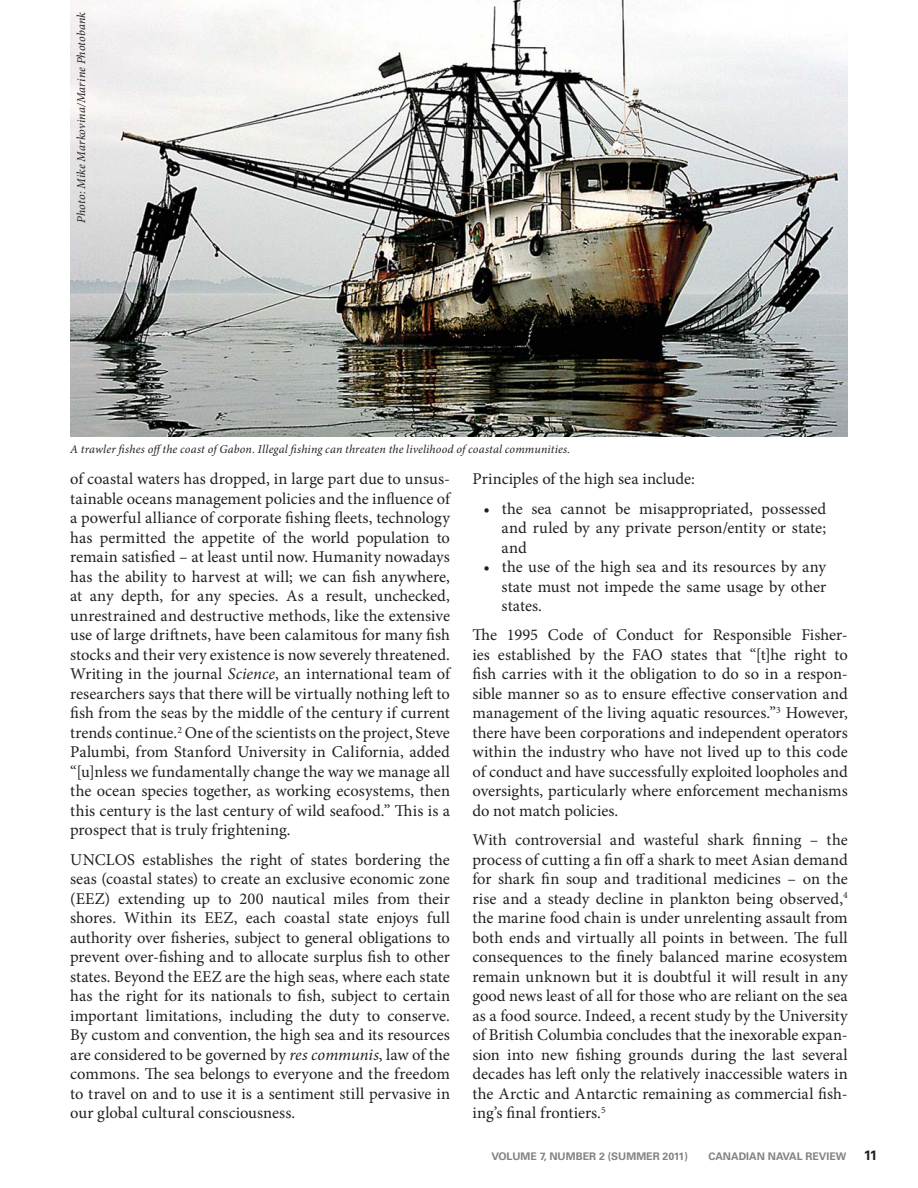
<style>
.page{position:relative;width:918px;height:1188px;background:#fff}
.page>*{position:absolute;margin:0;border:0;box-sizing:border-box;transform-origin:0 0}
.t1{font:16.5px/19.5px "Minion Pro";color:#231f20;text-align:justify}
.t2{font:700 13.5px "Univers";color:#231f20}
.t3{font:italic 12px "Minion Pro";letter-spacing:.01em;color:#231f20}
.t4{font:700 10.5px "Univers";color:#808285}
.s1{font-style:italic}
</style>
<div class="page">
<img style="left:70px;top:0;width:778px;height:437px">
<p class="t3" style="left:77px;top:223px;width:212px;rotate:-90deg">Photo: Mike Markovina/Marine Photobank</p>
<p class="t3" style="left:70px;top:444px;width:502px">A trawler fishes offthe coast of Gabon. Illegal fishing can threaten the livelihood of coastal communities.</p>
<p class="t1" style="left:70px;top:471px;width:381px">of coastal waters has dropped, in large part due to unsus&shy;tainable oceans management policies and the influence of a powerful alliance of corporate fishing fleets, technology has permitted the appetite of the world population to remain satisfied – at least until now. Humanity nowadays has the ability to harvest at will; we can fish anywhere, at any depth, for any species. As a result, unchecked, unrestrained and destructive methods, like the extensive use of large driftnets, have been calamitous for many fish stocks and their very existence is now severely threatened.<br>Writing in the journal <span class="s1">Science</span>, an international team of researchers says that there will be virtually nothing left to fish from the seas by the middle of the century if current trends continue.<sup>2</sup> One of the scientists on the project, Steve Palumbi, from Stanford University in California, added “[u]nless we fundamentally change the way we manage all the ocean species together, as working ecosystems, then this century is the last century of wild seafood.” This is a prospect that is truly frightening.</p>
<p class="t1" style="left:70px;top:851px;width:381px">UNCLOS establishes the right of states bordering the seas (coastal states) to create an exclusive economic zone (EEZ) extending up to 200 nautical miles from their shores. Within its EEZ, each coastal state enjoys full authority over fisheries, subject to general obligations to prevent over-fishing and to allocate surplus fish to other states. Beyond the EEZ are the high seas, where each state has the right for its nationals to fish, subject to certain important limitations, including the duty to conserve.<br>By custom and convention, the high sea and its resources are considered to be governed by <span class="s1">res communis</span>, law of the commons. The sea belongs to everyone and the freedom to travel on and to use it is a sentiment still pervasive in our global cultural consciousness.</p>
<p class="t1" style="left:473px;top:471px;width:224px">Principles of the high sea include:</p>
<p class="t1" style="left:502px;top:500px;width:326px;text-indent:-18px">• the sea cannot be misappropriated, possessed and ruled by any private person/entity or state; and</p>
<p class="t1" style="left:502px;top:559px;width:326px;text-indent:-18px">• the use of the high sea and its resources by any state must not impede the same usage by other states.</p>
<p class="t1" style="left:472px;top:627px;width:377px">The 1995 Code of Conduct for Responsible Fisher&shy;ies established by the FAO states that “[t]he right to fish carries with it the obligation to do so in a respon&shy;sible manner so as to ensure effective conservation and management of the living aquatic resources.”<sup>3</sup> However, there have been corporations and independent operators within the industry who have not lived up to this code of conduct and have successfully exploited loopholes and oversights, particularly where enforcement mechanisms do not match policies.</p>
<p class="t1" style="left:472px;top:832px;width:377px">With controversial and wasteful shark finning – the process of cutting a fin off a shark to meet Asian demand for shark fin soup and traditional medicines – on the rise and a steady decline in plankton being observed,<sup>4 </sup>the marine food chain is under unrelenting assault from both ends and virtually all points in between. The full consequences to the finely balanced marine ecosystem remain unknown but it is doubtful it will result in any good news least of all for those who are reliant on the sea as a food source. Indeed, a recent study by the University of British Columbia concludes that the inexorable expan&shy;sion into new fishing grounds during the last several decades has left only the relatively inaccessible waters in the Arctic and Antarctic remaining as commercial fish&shy;ing’s final frontiers.<sup>5</sup></p>
<p class="t4" style="left:491px;top:1152px;width:198px">VOLUME 7, NUMBER 2 (SUMMER 2011)</p>
<p class="t4" style="left:708px;top:1152px;width:139px">CANADIAN NAVAL REVIEW</p>
<p class="t2" style="left:864px;top:1150px;width:15px">11</p>
</div>
